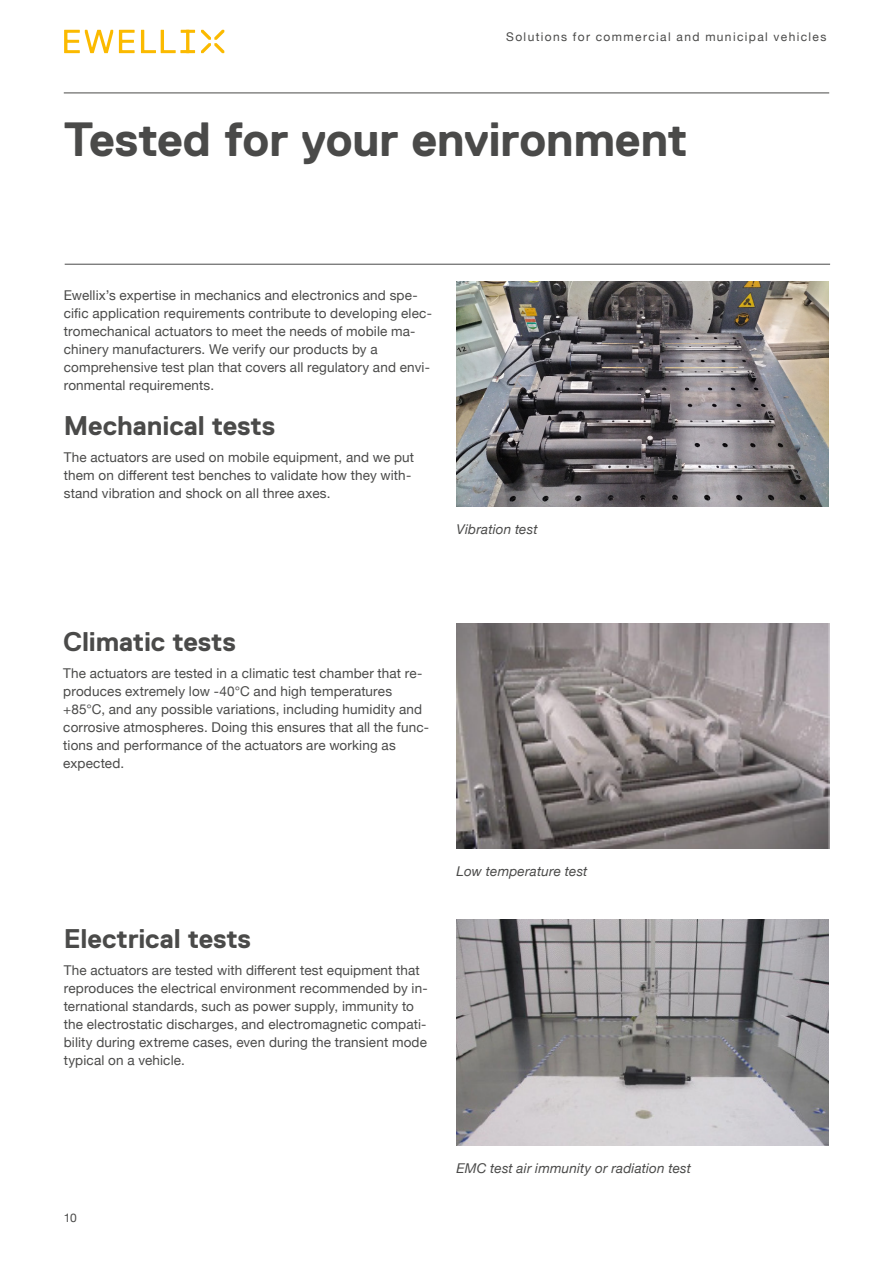
<style>
.page{position:relative;width:893px;height:1263px;background:#fff}
.page>*{position:absolute;margin:0;border:0;box-sizing:border-box;transform-origin:0 0}
.t1{font:700 48px "Replica Std";letter-spacing:-.01em;color:#4a4a49}
.t2{font:700 27px "Replica Std";letter-spacing:-.005em;color:#4a4a49}
.t3{font:13.5px/18px "Helvetica Neue";letter-spacing:.01em;color:#4a4a49}
.t4{font:italic 13.5px "Helvetica Neue";letter-spacing:.01em;color:#4a4a49}
.t5{font:12px "Helvetica Neue";letter-spacing:.115em;color:#4a4a49}
</style>
<div class="page">
<hr style="left:64px;top:93px;width:765px;height:1px;background:#4a4a49">
<svg style="left:64px;top:30px;width:131px;height:23px"></svg>
<svg style="left:201px;top:30px;width:23px;height:23px"></svg>
<img style="left:457px;top:623px;width:372px;height:226px">
<img style="left:457px;top:282px;width:372px;height:225px">
<img style="left:457px;top:920px;width:372px;height:226px">
<hr style="left:65px;top:264px;width:765px;height:1px;background:#4a4a49">
<p class="t5" style="left:506px;top:28px;width:322px">Solutions for commercial and municipal vehicles</p>
<h1 class="t1" style="left:64px;top:112px;width:625px">Tested for your environment</h1>
<p class="t3" style="left:64px;top:287px;width:370px">Ewellix’s expertise in mechanics and electronics and spe&shy;cific application requirements contribute to developing elec&shy;tromechanical actuators to meet the needs of mobile ma&shy;chinery manufacturers. We verify our products by a comprehensive test plan that covers all regulatory and envi&shy;ronmental requirements.</p>
<h2 class="t2" style="left:64px;top:410px;width:213px">Mechanical tests</h2>
<p class="t3" style="left:64px;top:449px;width:352px">The actuators are used on mobile equipment, and we put them on different test benches to validate how they with&shy;stand vibration and shock on all three axes.</p>
<p class="t4" style="left:457px;top:519px;width:82px">Vibration test</p>
<h2 class="t2" style="left:63px;top:626px;width:174px">Climatic tests</h2>
<p class="t3" style="left:63px;top:665px;width:367px">The actuators are tested in a climatic test chamber that re&shy;produces extremely low -40°C and high temperatures +85°C, and any possible variations, including humidity and corrosive atmospheres. Doing this ensures that all the func&shy;tions and performance of the actuators are working as expected.</p>
<h2 class="t2" style="left:64px;top:923px;width:189px">Electrical tests</h2>
<p class="t3" style="left:64px;top:962px;width:365px">The actuators are tested with different test equipment that reproduces the electrical environment recommended by in&shy;ternational standards, such as power supply, immunity to the electrostatic discharges, and electromagnetic compati&shy;bility during extreme cases, even during the transient mode typical on a vehicle.</p>
<p class="t4" style="left:457px;top:861px;width:132px">Low temperature test</p>
<p class="t5" style="left:64px;top:1209px;width:15px">10</p>
<p class="t4" style="left:457px;top:1158px;width:236px">EMC test air immunity or radiation test</p>
</div>
